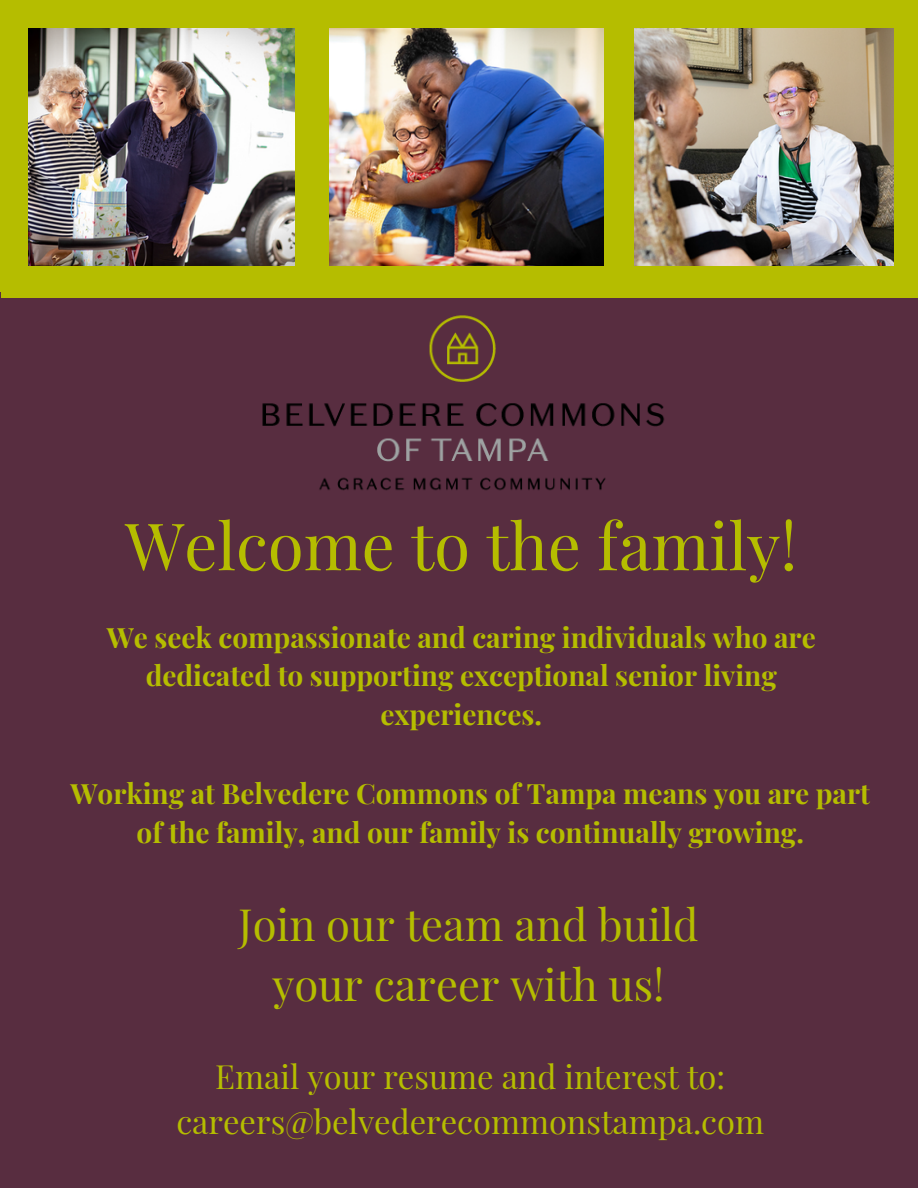
<style>
.page{position:relative;width:918px;height:1188px;background:#582d40}
.page>*{position:absolute;margin:0;border:0;box-sizing:border-box;transform-origin:0 0}
.t1{font:65.4px "Playfair Display";color:#b5bd00}
.t2{font:43.65px/60.8px "Playfair Display";color:#b5bd00;text-align:center}
.t3{font:32.7px/45px "Playfair Display";color:#b5bd00;text-align:center}
.t4{font:700 28.05px/38.2px "Playfair Display";color:#b5bd00;text-align:center}
</style>
<div class="page">
<img style="left:28px;top:28px;width:267px;height:238px">
<img style="left:329px;top:28px;width:275px;height:238px">
<img style="left:634px;top:28px;width:260px;height:238px">
<div style="left:0;top:25px;width:23px;height:243px;background:#b5bd00"></div>
<div style="left:0;top:266px;width:23px;height:26px;background:#b5bd00"></div>
<div style="left:304px;top:25px;width:25px;height:243px;background:#b5bd00"></div>
<div style="left:22px;top:266px;width:283px;height:26px;background:#b5bd00"></div>
<div style="left:0;top:0;width:23px;height:26px;background:#b5bd00"></div>
<div style="left:22px;top:0;width:283px;height:26px;background:#b5bd00"></div>
<div style="left:604px;top:266px;width:26px;height:26px;background:#b5bd00"></div>
<div style="left:295px;top:25px;width:26px;height:243px;background:#b5bd00"></div>
<div style="left:295px;top:266px;width:26px;height:26px;background:#b5bd00"></div>
<div style="left:604px;top:25px;width:26px;height:243px;background:#b5bd00"></div>
<div style="left:320px;top:266px;width:285px;height:26px;background:#b5bd00"></div>
<div style="left:604px;top:0;width:26px;height:26px;background:#b5bd00"></div>
<div style="left:295px;top:0;width:26px;height:26px;background:#b5bd00"></div>
<div style="left:320px;top:0;width:285px;height:26px;background:#b5bd00"></div>
<div style="left:608px;top:25px;width:26px;height:243px;background:#b5bd00"></div>
<div style="left:608px;top:266px;width:26px;height:26px;background:#b5bd00"></div>
<div style="left:894px;top:25px;width:24px;height:243px;background:#b5bd00"></div>
<div style="left:632px;top:266px;width:264px;height:26px;background:#b5bd00"></div>
<div style="left:894px;top:0;width:24px;height:26px;background:#b5bd00"></div>
<div style="left:608px;top:0;width:26px;height:26px;background:#b5bd00"></div>
<div style="left:632px;top:0;width:264px;height:26px;background:#b5bd00"></div>
<div style="left:895px;top:272px;width:23px;height:26px;background:#b5bd00"></div>
<div style="left:1px;top:26px;width:27px;height:247px;background:#b5bd00"></div>
<div style="left:1px;top:272px;width:27px;height:26px;background:#b5bd00"></div>
<div style="left:895px;top:26px;width:23px;height:247px;background:#b5bd00"></div>
<div style="left:26px;top:272px;width:871px;height:26px;background:#b5bd00"></div>
<div style="left:26px;top:1px;width:871px;height:27px;background:#b5bd00"></div>
<img style="left:262px;top:315px;width:403px;height:176px">
<h1 class="t1" style="left:125px;top:500px;width:674px">Welcome to the family!</h1>
<p class="t4" style="left:107px;top:617px;width:711px">We seek compassionate and caring individuals who are dedicated to supporting exceptional senior living experiences.</p>
<p class="t4" style="left:70px;top:774px;width:801px">Working at Belvedere Commons of Tampa means you are part of the family, and our family is continually growing.</p>
<h2 class="t2" style="left:239px;top:892px;width:461px">Join our team and build your career with us!</h2>
<p class="t3" style="left:176px;top:1053px;width:589px">Email your resume and interest to: careers@belvederecommonstampa.com</p>
</div>
